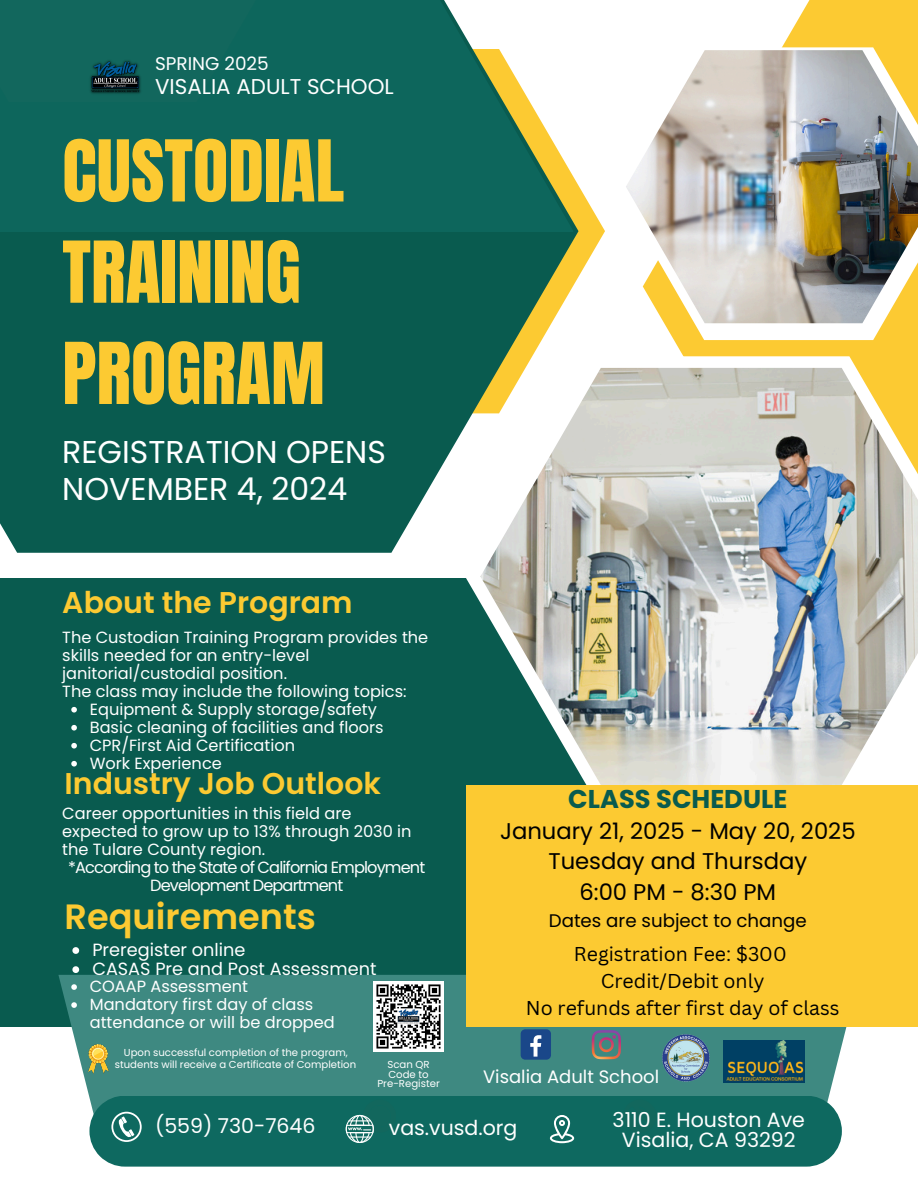
<style>
.page{position:relative;width:918px;height:1188px;background:#fff}
.page>*{position:absolute;margin:0;border:0;box-sizing:border-box;transform-origin:0 0}
.t1{font:72.45px/101.2px "Anton";color:#fcca32}
.t2{font:600 35.1px "Poppins";color:#fcca32}
.t3{font:31.5px/37.2px "Poppins";color:#fff}
.t4{font:600 30px "Poppins";color:#fcca32}
.t5{font:700 25.65px "Poppins";color:#095b4f}
.t6{font:22.65px "Poppins";color:#000}
.t7{font:21.45px "Poppins";color:#fff}
.t8{font:20.55px/20.2px "Poppins";color:#fff;text-align:center}
.t9{font:19.5px/27px "Canva Sans";color:#000;text-align:center}
.t10{font:18.45px "Poppins";color:#fff}
.t11{font:18.15px "Poppins";color:#000}
.t12{font:18px "Poppins";color:#fff}
.t13{font:17.7px "Poppins";color:#fff}
.t14{font:16.2px/18px "Poppins";color:#fff}
.t15{font:16.2px/18px "Poppins";letter-spacing:-.055em;color:#fff;text-align:center}
.t16{font:10.2px/9.3px "Poppins";color:#fff}
.t17{font:10.05px/11.9px "Poppins";color:#fff;text-align:center}
</style>
<div class="page">
<svg style="left:579px;top:186px;width:26px;height:90px"></svg>
<div style="left:0;top:0;width:579px;height:553px;background:#095b4f"></div>
<svg style="left:0;top:0;width:573px;height:232px;fill:#0d665c"></svg>
<div style="left:0;top:0;width:291px;height:102px;background:#12675d"></div>
<div style="left:0;top:579px;width:626px;height:448px;background:#095b4f"></div>
<svg style="left:674px;top:0;width:244px;height:356px;fill:#fcca32"></svg>
<svg style="left:465px;top:356px;width:453px;height:246px;fill:#fff"></svg>
<img style="left:480px;top:368px;width:438px;height:417px">
<svg style="left:664px;top:47px;width:254px;height:293px"></svg>
<img style="left:626px;top:50px;width:292px;height:273px">
<div style="left:58px;top:975px;width:789px;height:121px;background:#3e8981"></div>
<div style="left:466px;top:785px;width:452px;height:242px;background:#fcca32"></div>
<div style="left:89px;top:1096px;width:753px;height:71px;background:#0e6960"></div>
<svg style="left:623px;top:1100px;width:33px;height:32px"></svg>
<svg style="left:71px;top:707px;width:6px;height:6px"></svg>
<svg style="left:71px;top:725px;width:6px;height:6px"></svg>
<svg style="left:71px;top:743px;width:6px;height:6px"></svg>
<svg style="left:71px;top:761px;width:6px;height:6px"></svg>
<svg style="left:72px;top:947px;width:7px;height:7px"></svg>
<svg style="left:72px;top:966px;width:7px;height:7px"></svg>
<svg style="left:71px;top:984px;width:6px;height:6px"></svg>
<svg style="left:71px;top:1002px;width:6px;height:6px"></svg>
<img style="left:90px;top:60px;width:51px;height:34px">
<img style="left:374px;top:982px;width:70px;height:70px">
<svg style="left:111px;top:1112px;width:31px;height:30px"></svg>
<svg style="left:346px;top:1100px;width:50px;height:43px;background:#317d75"></svg>
<svg style="left:550px;top:1115px;width:24px;height:28px"></svg>
<div style="left:521px;top:1029px;width:30px;height:31px;background:#1a4789;border-radius:5px"></div>
<svg style="left:530px;top:1035px;width:11px;height:22px"></svg>
<svg style="left:592px;top:1030px;width:29px;height:29px"></svg>
<img style="left:662px;top:1034px;width:47px;height:48px">
<img style="left:724px;top:1040px;width:81px;height:42px">
<img style="left:88px;top:1045px;width:20px;height:29px">
<h1 class="t10" style="left:155px;top:51px;width:115px">SPRING 2025</h1>
<h6 class="t7" style="left:155px;top:71px;width:240px">VISALIA ADULT SCHOOL</h6>
<p class="t1" style="left:62px;top:122px;width:283px">CUSTODIAL<br>TRAINING<br>PROGRAM</p>
<h5 class="t3" style="left:62px;top:433px;width:325px">REGISTRATION OPENS<br>NOVEMBER 4, 2024</h5>
<h3 class="t4" style="left:62px;top:582px;width:292px">About the Program</h3>
<p class="t14" style="left:62px;top:628px;width:368px">The Custodian Training Program provides the skills needed for an entry-level janitorial/custodial position.</p>
<p class="t14" style="left:62px;top:682px;width:346px">The class may include the following topics:</p>
<h4 class="t14" style="left:90px;top:700px;width:289px">Equipment &amp; Supply storage/safety</h4>
<p class="t14" style="left:90px;top:718px;width:295px">Basic cleaning of facilities and floors</p>
<p class="t14" style="left:90px;top:736px;width:207px">CPR/First Aid Certification</p>
<p class="t14" style="left:90px;top:754px;width:134px">Work Experience</p>
<p class="t4" style="left:65px;top:762px;width:318px">Industry Job Outlook</p>
<p class="t14" style="left:62px;top:805px;width:351px">Career opportunities in this field are expected to grow up to 13% through 2030 in the Tulare County region.</p>
<p class="t15" style="left:68px;top:859px;width:359px">*According to the State of California Employment<br>Development Department</p>
<p class="t5" style="left:568px;top:781px;width:221px">CLASS SCHEDULE</p>
<h4 class="t6" style="left:500px;top:815px;width:357px">January 21, 2025 - May 20, 2025</h4>
<p class="t6" style="left:548px;top:846px;width:260px">Tuesday and Thursday</p>
<p class="t6" style="left:579px;top:876px;width:198px">6:00 PM - 8:30 PM</p>
<p class="t2" style="left:65px;top:892px;width:253px">Requirements</p>
<h2 class="t11" style="left:549px;top:908px;width:259px">Dates are subject to change</h2>
<p class="t13" style="left:92px;top:938px;width:155px">Preregister online</p>
<p class="t13" style="left:92px;top:957px;width:286px">CASAS Pre and Post Assessment</p>
<p class="t14" style="left:90px;top:977px;width:160px">COAAP Assessment</p>
<p class="t14" style="left:90px;top:995px;width:247px">Mandatory first day of class attendance or will be dropped</p>
<p class="t9" style="left:526px;top:940px;width:315px">Registration Fee: $300<br>Credit/Debit only<br>No refunds after first day of class</p>
<p class="t17" style="left:115px;top:1047px;width:243px">Upon successful completion of the program, students will receive a Certificate of Completion</p>
<p class="t16" style="left:387px;top:1060px;width:44px">Scan QR<br>Code to</p>
<p class="t16" style="left:377px;top:1079px;width:64px">Pre-Register</p>
<p class="t12" style="left:483px;top:1064px;width:178px">Visalia Adult School</p>
<p class="t8" style="left:155px;top:1116px;width:162px">(559) 730-7646</p>
<p class="t8" style="left:389px;top:1118px;width:130px">vas.vusd.org</p>
<p class="t8" style="left:613px;top:1109px;width:194px">3110 E. Houston Ave<br>Visalia, CA 93292</p>
</div>
